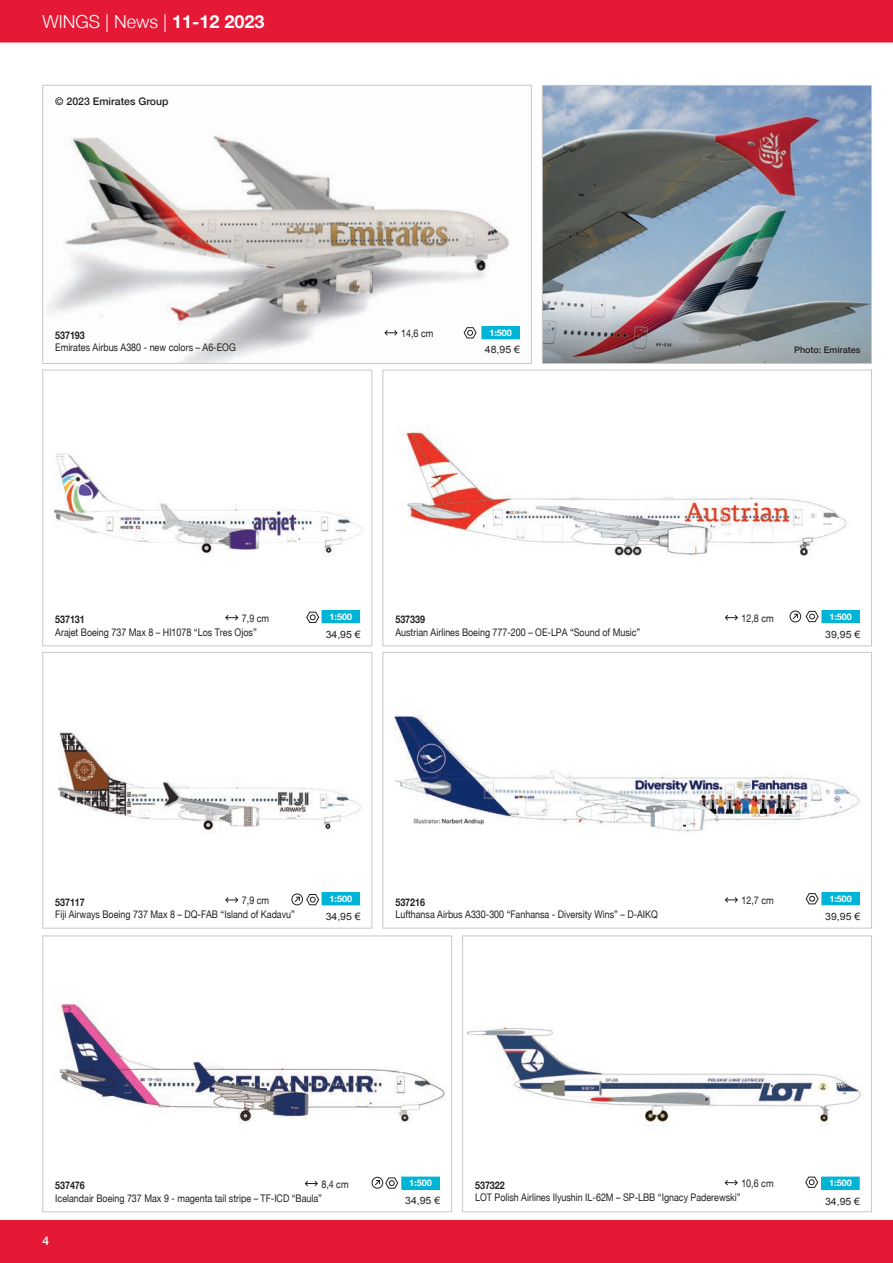
<style>
.page{position:relative;width:893px;height:1263px;background:#fff}
.page>*{position:absolute;margin:0;border:0;box-sizing:border-box;transform-origin:0 0}
.t1{font:300 18px "Helvetica Neue";color:#fff}
.t2{font:500 12px "Helvetica Neue";color:#fff}
.t3{font:10.5px "Helvetica Neue";color:#231f20;scale:.85 1}
.t4{font:700 10.5px "Helvetica Neue";letter-spacing:-.005em;color:#231f20;scale:.85 1}
.t5{font:500 10.5px "Helvetica Neue";color:#231f20}
.t6{font:10.05px "Arial";color:#231f20;scale:1.04 1}
.t7{font:700 9px "Helvetica Neue";color:#fff}
.t8{font:500 9px "Helvetica Neue";color:#231f20}
.s1{font-weight:700}
</style>
<div class="page">
<img style="left:59px;top:1003px;width:387px;height:187px">
<div style="left:43px;top:936px;width:409px;height:276px;border:1px solid #c7c8ca"></div>
<div style="left:0;top:0;width:893px;height:43px;background:#e51836"></div>
<div style="left:0;top:1220px;width:893px;height:43px;background:#e51836"></div>
<svg style="left:304px;top:1180px;width:14px;height:7px"></svg>
<img style="left:466px;top:1027px;width:395px;height:163px">
<div style="left:462px;top:936px;width:410px;height:276px;border:1px solid #c7c8ca"></div>
<svg style="left:724px;top:1179px;width:14px;height:7px"></svg>
<img style="left:394px;top:714px;width:466px;height:192px">
<div style="left:383px;top:652px;width:489px;height:276px;border:1px solid #c7c8ca"></div>
<svg style="left:724px;top:896px;width:14px;height:7px"></svg>
<img style="left:402px;top:426px;width:445px;height:197px">
<div style="left:383px;top:370px;width:489px;height:276px;border:1px solid #c7c8ca"></div>
<svg style="left:805px;top:892px;width:14px;height:13px"></svg>
<svg style="left:724px;top:614px;width:14px;height:7px"></svg>
<img style="left:57px;top:731px;width:304px;height:102px">
<div style="left:43px;top:652px;width:329px;height:276px;border:1px solid #c7c8ca"></div>
<svg style="left:805px;top:1176px;width:13px;height:12px"></svg>
<svg style="left:225px;top:897px;width:14px;height:6px"></svg>
<svg style="left:805px;top:610px;width:14px;height:12px"></svg>
<div style="left:402px;top:1177px;width:37px;height:12px;background:#00b4d6"></div>
<div style="left:401px;top:1177px;width:39px;height:12px;border:1px solid #00b4d6"></div>
<img style="left:54px;top:453px;width:309px;height:164px">
<div style="left:43px;top:370px;width:329px;height:276px;border:1px solid #c7c8ca"></div>
<div style="left:822px;top:893px;width:37px;height:12px;background:#00b4d6"></div>
<div style="left:821px;top:892px;width:39px;height:13px;border:1px solid #00b4d6"></div>
<div style="left:822px;top:1177px;width:37px;height:12px;background:#00b4d6"></div>
<div style="left:821px;top:1177px;width:39px;height:12px;border:1px solid #00b4d6"></div>
<svg style="left:225px;top:614px;width:14px;height:7px"></svg>
<svg style="left:306px;top:611px;width:13px;height:12px"></svg>
<div style="left:822px;top:610px;width:37px;height:12px;background:#00b4d6"></div>
<div style="left:821px;top:610px;width:39px;height:13px;border:1px solid #00b4d6"></div>
<div style="left:322px;top:893px;width:38px;height:12px;background:#00b4d6"></div>
<div style="left:322px;top:892px;width:38px;height:13px;border:1px solid #00b4d6"></div>
<div style="left:372px;top:1177px;width:11px;height:11px;border:1px solid #231f20;border-radius:50%"></div>
<svg style="left:374px;top:1177px;width:25px;height:12px"></svg>
<div style="left:322px;top:610px;width:38px;height:12px;background:#00b4d6"></div>
<div style="left:322px;top:610px;width:38px;height:13px;border:1px solid #00b4d6"></div>
<div style="left:291px;top:893px;width:12px;height:12px;border:1px solid #231f20;border-radius:50%"></div>
<svg style="left:294px;top:893px;width:25px;height:12px"></svg>
<img style="left:65px;top:136px;width:270px;height:133px">
<img style="left:335px;top:199px;width:185px;height:141px">
<img style="left:47px;top:269px;width:289px;height:93px">
<div style="left:43px;top:85px;width:489px;height:279px;border:1px solid #c7c8ca"></div>
<img style="left:544px;top:87px;width:326px;height:275px">
<div style="left:542px;top:85px;width:330px;height:279px;border:1px solid #c7c8ca"></div>
<div style="left:790px;top:611px;width:11px;height:11px;border:1px solid #231f20;border-radius:50%"></div>
<svg style="left:792px;top:613px;width:7px;height:7px"></svg>
<svg style="left:384px;top:329px;width:14px;height:7px"></svg>
<svg style="left:463px;top:327px;width:14px;height:12px"></svg>
<div style="left:482px;top:327px;width:37px;height:12px;background:#00b4d6"></div>
<div style="left:481px;top:326px;width:39px;height:13px;border:1px solid #00b4d6"></div>
<h1 class="t1" style="left:43px;top:7px;width:224px">WINGS | News | <span class="s1">11-12 2023</span></h1>
<p class="t5" style="left:55px;top:93px;width:115px">© 2023 Emirates Group</p>
<p class="t4" style="left:55px;top:327px;width:36px">537193</p>
<p class="t3" style="left:55px;top:341px;width:214px">Emirates Airbus A380 - new colors – A6-EOG</p>
<p class="t3" style="left:401px;top:327px;width:39px">14,6 cm</p>
<p class="t7" style="left:489px;top:326px;width:24px">1:500</p>
<p class="t6" style="left:485px;top:343px;width:35px">48,95 €</p>
<p class="t8" style="left:794px;top:343px;width:68px">Photo: Emirates</p>
<p class="t3" style="left:242px;top:612px;width:34px">7,9 cm</p>
<p class="t7" style="left:829px;top:609px;width:24px">1:500</p>
<p class="t7" style="left:330px;top:609px;width:24px">1:500</p>
<p class="t3" style="left:741px;top:612px;width:39px">12,8 cm</p>
<p class="t4" style="left:55px;top:611px;width:36px">537131</p>
<p class="t3" style="left:55px;top:626px;width:239px">Arajet Boeing 737 Max 8 – HI1078 “Los Tres Ojos”</p>
<p class="t4" style="left:395px;top:611px;width:36px">537339</p>
<p class="t3" style="left:395px;top:626px;width:290px">Austrian Airlines Boeing 777-200 – OE-LPA “Sound of Music”</p>
<p class="t6" style="left:326px;top:628px;width:35px">34,95 €</p>
<p class="t6" style="left:825px;top:628px;width:35px">39,95 €</p>
<p class="t3" style="left:242px;top:894px;width:34px">7,9 cm</p>
<p class="t4" style="left:55px;top:894px;width:36px">537117</p>
<p class="t3" style="left:55px;top:908px;width:283px">Fiji Airways Boeing 737 Max 8 – DQ-FAB “Island of Kadavu”</p>
<p class="t7" style="left:829px;top:891px;width:24px">1:500</p>
<p class="t7" style="left:330px;top:892px;width:24px">1:500</p>
<p class="t3" style="left:741px;top:894px;width:39px">12,7 cm</p>
<p class="t4" style="left:395px;top:894px;width:36px">537216</p>
<p class="t3" style="left:395px;top:908px;width:310px">Lufthansa Airbus A330-300 “Fanhansa - Diversity Wins” – D-AIKQ</p>
<p class="t6" style="left:326px;top:910px;width:35px">34,95 €</p>
<p class="t6" style="left:825px;top:910px;width:35px">39,95 €</p>
<p class="t3" style="left:741px;top:1177px;width:39px">10,6 cm</p>
<p class="t7" style="left:409px;top:1176px;width:24px">1:500</p>
<p class="t7" style="left:829px;top:1176px;width:24px">1:500</p>
<p class="t3" style="left:321px;top:1178px;width:34px">8,4 cm</p>
<p class="t4" style="left:475px;top:1176px;width:36px">537322</p>
<p class="t3" style="left:475px;top:1191px;width:314px">LOT Polish Airlines Ilyushin IL-62M – SP-LBB “Ignacy Paderewski”</p>
<p class="t4" style="left:55px;top:1177px;width:36px">537476</p>
<p class="t3" style="left:55px;top:1192px;width:315px">Icelandair Boeing 737 Max 9 - magenta tail stripe – TF-ICD “Baula”</p>
<p class="t6" style="left:405px;top:1194px;width:35px">34,95 €</p>
<p class="t6" style="left:825px;top:1194px;width:35px">34,95 €</p>
<p class="t2" style="left:43px;top:1231px;width:8px">4</p>
</div>
